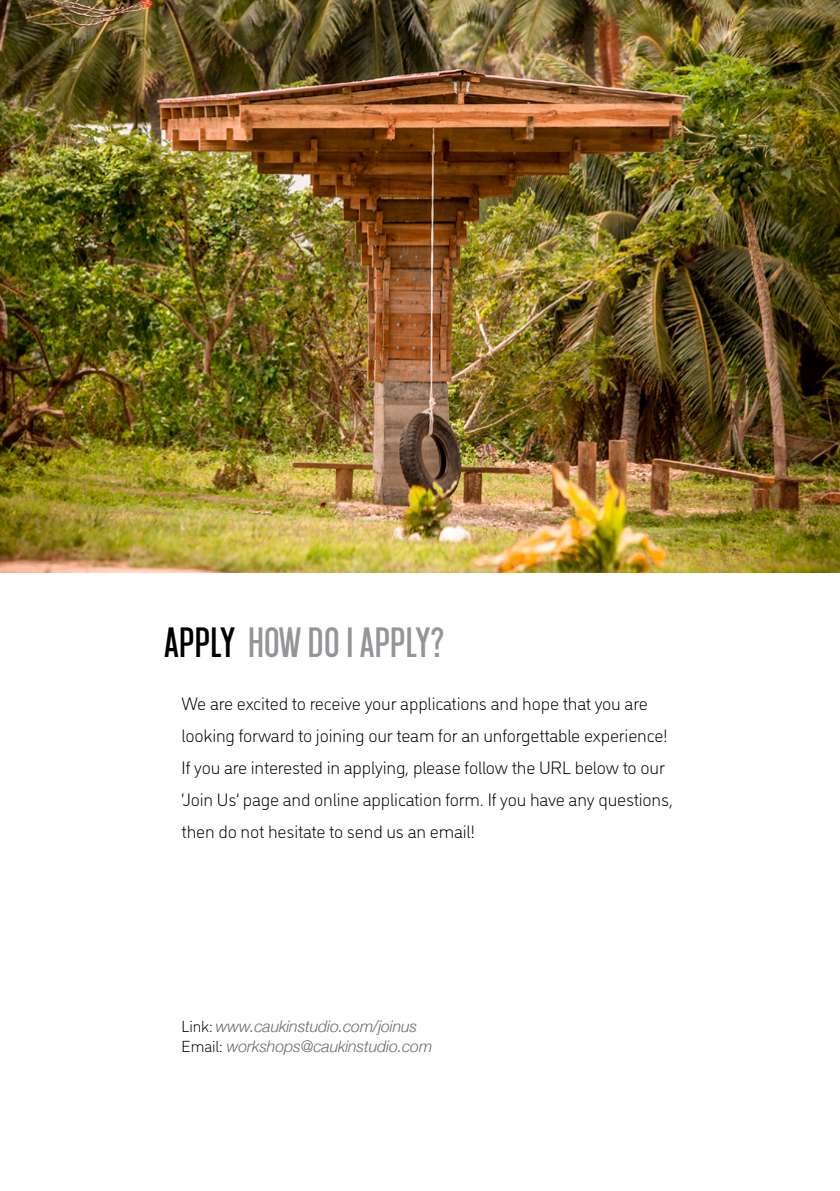
<style>
.page{position:relative;width:840px;height:1191px;background:#fff}
.page>*{position:absolute;margin:0;border:0;box-sizing:border-box;transform-origin:0 0}
.t1{font:40px "Americana";letter-spacing:-.015em;color:#939598}
.t2{font:300 18px/32px "DI Nosaur";letter-spacing:-.01em;color:#000}
.t3{font:italic 300 16px/20px "Helvetica Neue";letter-spacing:-.01em;color:#6d6e71}
.s1{color:#000}
.s2{font-family:"DI Nosaur";font-style:normal;color:#000}
</style>
<div class="page">
<img style="left:0;top:0;width:839px;height:572px">
<h1 class="t1" style="left:164px;top:619px;width:281px"><span class="s1">APPLY</span> HOW DO I APPLY?</h1>
<p class="t2" style="left:181px;top:687px;width:492px">We are excited to receive your applications and hope that you are looking forward to joining our team for an unforgettable experience!<br>If you are interested in applying, please follow the URL below to our ‘Join Us’ page and online application form. If you have any questions, then do not hesitate to send us an email!</p>
<p class="t3" style="left:181px;top:1015px;width:252px"><span class="s2">Link:</span> www.caukinstudio.com/joinus<br><span class="s2">Email:</span> workshops@caukinstudio.com</p>
</div>
